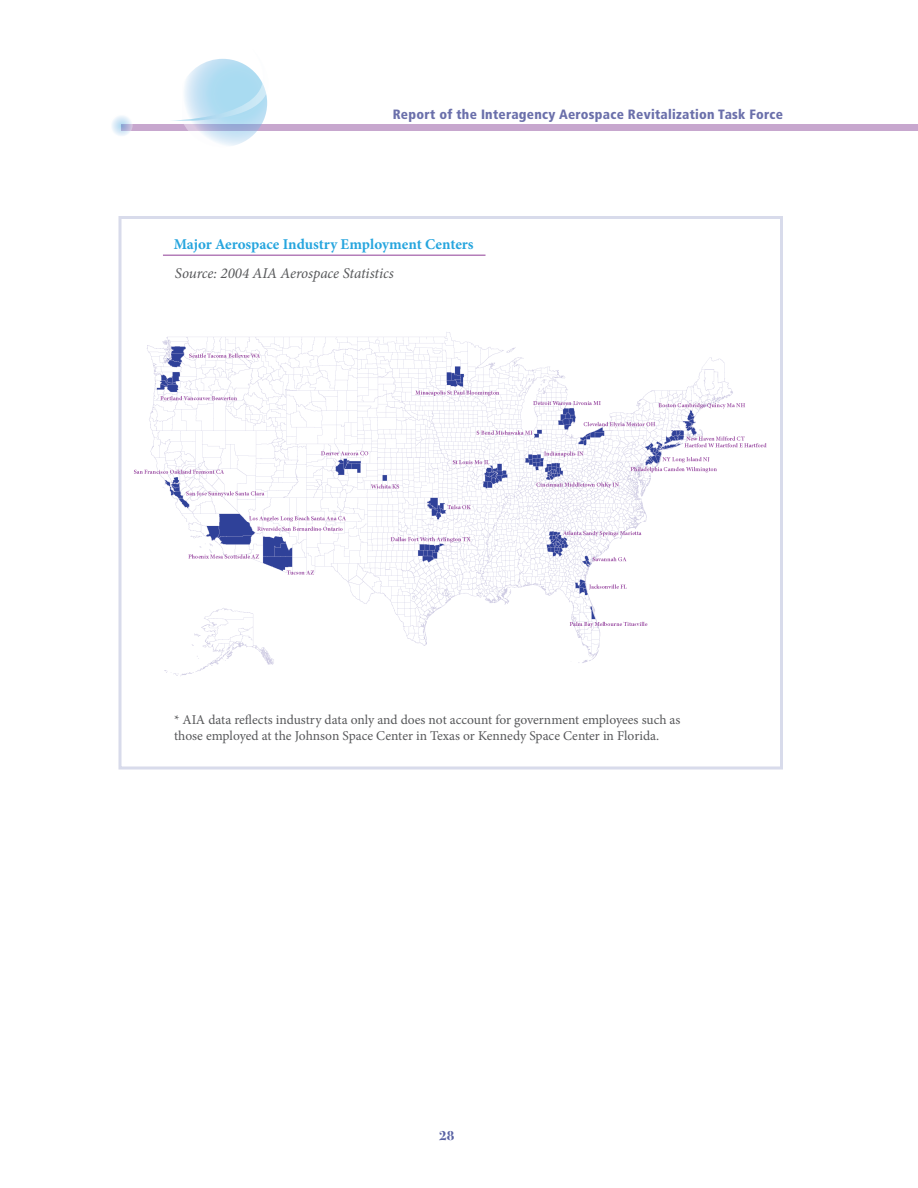
<style>
.page{position:relative;width:918px;height:1188px;background:#fff}
.page>*{position:absolute;margin:0;border:0;box-sizing:border-box;transform-origin:0 0}
.Boxed_text_dates{font:700 15px "Minion Pro";letter-spacing:-.005em;color:#26a5de}
.Boxed_text{font:italic 15px "Minion Pro";letter-spacing:-.005em;color:#57585a}
.Boxed_text-2{font:13.5px/16.5px "Minion Pro";color:#57585a}
.t1{font:900 condensed 13.5px "Frutiger";letter-spacing:.02em;color:#6b70ab}
.t2{font:13.5px "Bodoni Svty Two ITCTT Bold";color:#5861a3}
</style>
<div class="page">
<div style="left:122px;top:124px;width:796px;height:7px;background:#c7a7ce"></div>
<svg style="left:110px;top:114px;width:23px;height:22px"></svg>
<svg style="left:172px;top:58px;width:96px;height:88px"></svg>
<img style="left:134px;top:254px;width:633px;height:422px">
<div style="left:118px;top:216px;width:665px;height:554px;border:3px solid #d8dbeb"></div>
<hr style="left:163px;top:255px;width:323px;height:1px;background:#8f3e97">
<p class="t1" style="left:393px;top:106px;width:392px">Report of the Interagency Aerospace Revitalization Task Force</p>
<p class="Boxed_text_dates" style="left:174px;top:233px;width:301px">Major Aerospace Industry Employment Centers</p>
<p class="Boxed_text" style="left:175px;top:263px;width:220px">Source: 2004 AIA Aerospace Statistics</p>
<p class="Boxed_text-2" style="left:174px;top:711px;width:508px">* AIA data reflects industry data only and does not account for government employees such as those employed at the Johnson Space Center in Texas or Kennedy Space Center in Florida.</p>
<p class="t2" style="left:439px;top:1127px;width:17px">28</p>
</div>
